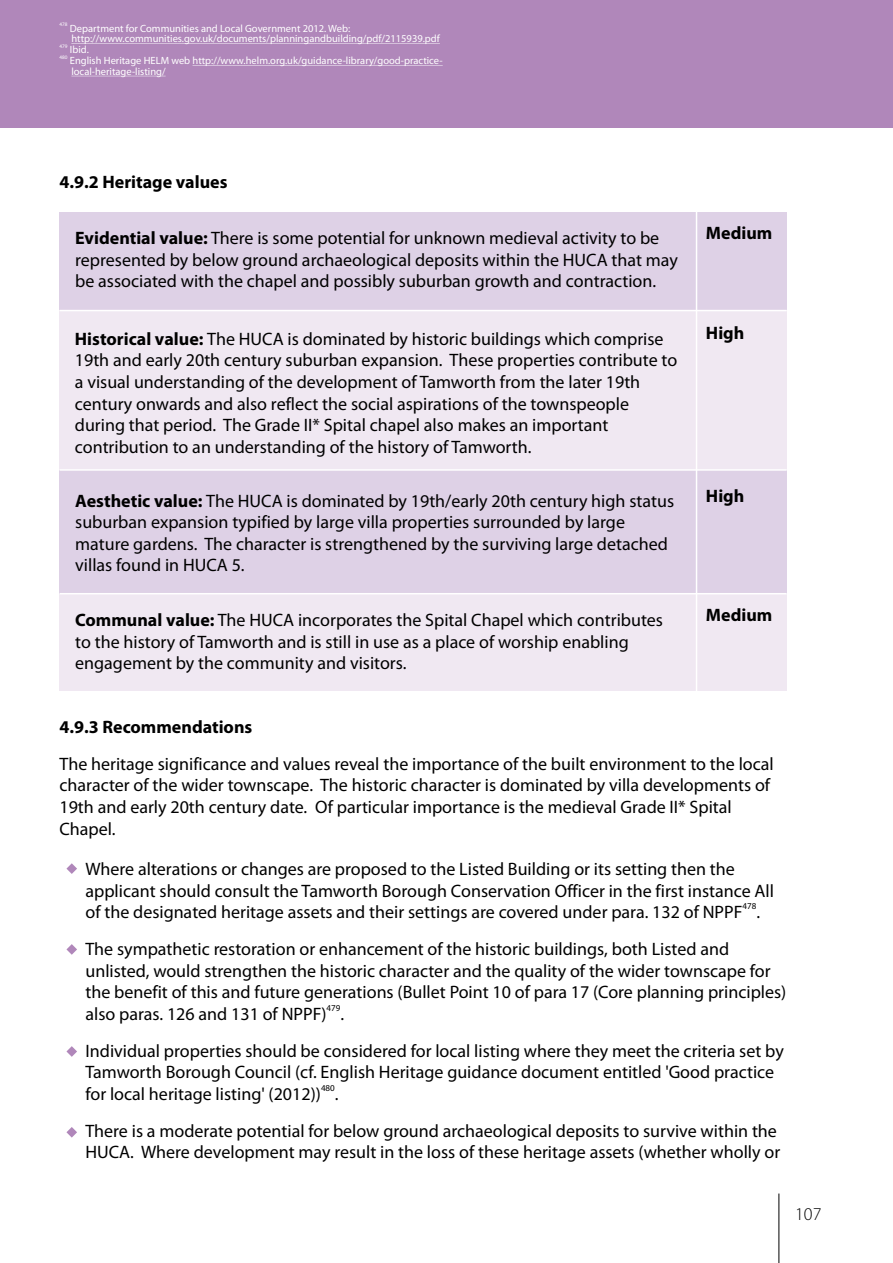
<style>
.page{position:relative;width:893px;height:1263px;background:#fff}
.page>*{position:absolute;margin:0;border:0;box-sizing:border-box;transform-origin:0 0}
.t1{font:18px/21.6px "Myriad Pro";color:#000}
.t2{font:700 18px "Myriad Pro";color:#000}
.t3{font:300 18px "Myriad Pro";color:#000}
.t4{font:10.5px/10.8px "Myriad Pro";color:#fff}
.t5{font:9px "Myriad Pro";color:#000}
.t6{font:5.25px "Myriad Pro";color:#fff}
.s1{font-weight:700}
</style>
<div class="page">
<div style="left:0;top:0;width:893px;height:128px;background:#b087ba"></div>
<hr style="left:778px;top:1193px;width:1px;height:70px;background:#000">
<hr style="left:71px;top:43px;width:369px;height:1px;background:#fff">
<hr style="left:192px;top:65px;width:251px;height:1px;background:#fff">
<hr style="left:71px;top:76px;width:95px;height:1px;background:#fff">
<div style="left:60px;top:212px;width:727px;height:206px;background:#ded1e6"></div>
<div style="left:60px;top:311px;width:727px;height:159px;background:#f0e8f2"></div>
<hr style="left:60px;top:310px;width:727px;height:1px;background:#fff">
<div style="left:60px;top:470px;width:727px;height:124px;background:#ded1e6"></div>
<div style="left:60px;top:594px;width:727px;height:96px;background:#f0e8f2"></div>
<hr style="left:60px;top:469px;width:727px;height:2px;background:#fff">
<hr style="left:60px;top:593px;width:727px;height:1px;background:#fff">
<hr style="left:696px;top:212px;width:1px;height:648px;background:#fff">
<svg style="left:66px;top:863px;width:11px;height:11px"></svg>
<svg style="left:66px;top:944px;width:11px;height:11px"></svg>
<svg style="left:66px;top:1046px;width:11px;height:11px"></svg>
<svg style="left:66px;top:1127px;width:11px;height:10px"></svg>
<p class="t6" style="left:60px;top:22px;width:10px">478</p>
<p class="t4" style="left:70px;top:23px;width:372px">Department for Communities and Local Government 2012. Web: http://www.communities.gov.uk/documents/planningandbuilding/pdf/2115939.pdf</p>
<p class="t6" style="left:60px;top:44px;width:10px">479</p>
<p class="t4" style="left:70px;top:45px;width:21px">Ibid.</p>
<p class="t6" style="left:60px;top:55px;width:10px">480</p>
<p class="t4" style="left:70px;top:56px;width:374px">English Heritage HELM web http://www.helm.org.uk/guidance-library/good-practice&shy;local-heritage-listing/</p>
<p class="t2" style="left:60px;top:174px;width:170px">4.9.2 Heritage values</p>
<p class="t1" style="left:75px;top:229px;width:604px"><span class="s1">Evidential value:</span> There is some potential for unknown medieval activity to be represented by below ground archaeological deposits within the HUCA that may be associated with the chapel and possibly suburban growth and contraction.</p>
<p class="t1" style="left:75px;top:329px;width:604px"><span class="s1">Historical value:</span> The HUCA is dominated by historic buildings which comprise 19th and early 20th century suburban expansion. These properties contribute to a visual understanding of the development of Tamworth from the later 19th century onwards and also reflect the social aspirations of the townspeople during that period. The Grade II* Spital chapel also makes an important contribution to an understanding of the history of Tamworth.</p>
<p class="t1" style="left:75px;top:491px;width:600px"><span class="s1">Aesthetic value:</span> The HUCA is dominated by 19th/early 20th century high status suburban expansion typified by large villa properties surrounded by large mature gardens. The character is strengthened by the surviving large detached villas found in HUCA 5.</p>
<p class="t1" style="left:75px;top:611px;width:589px"><span class="s1">Communal value:</span> The HUCA incorporates the Spital Chapel which contributes to the history of Tamworth and is still in use as a place of worship enabling engagement by the community and visitors.</p>
<p class="t2" style="left:706px;top:226px;width:68px">Medium</p>
<p class="t2" style="left:706px;top:326px;width:40px">High</p>
<p class="t2" style="left:706px;top:488px;width:40px">High</p>
<p class="t2" style="left:706px;top:607px;width:68px">Medium</p>
<p class="t1" style="left:60px;top:710px;width:716px;line-height:36.8px"><span class="s1">4.9.3 Recommendations<br></span>The heritage significance and values reveal the importance of the built environment to the local</p>
<p class="t1" style="left:60px;top:776px;width:712px">character of the wider townscape. The historic character is dominated by villa developments of<br>19th and early 20th century date. Of particular importance is the medieval Grade II* Spital<br>Chapel.</p>
<p class="t1" style="left:85px;top:860px;width:690px">Where alterations or changes are proposed to the Listed Building or its setting then the applicant should consult the Tamworth Borough Conservation Officer in the first instance All</p>
<p class="t5" style="left:742px;top:903px;width:15px">478</p>
<p class="t1" style="left:85px;top:895px;width:676px;line-height:36.8px">of the designated heritage assets and their settings are covered under para. 132 of NPPF .<br>The sympathetic restoration or enhancement of the historic buildings, both Listed and</p>
<p class="t1" style="left:85px;top:961px;width:702px">unlisted, would strengthen the historic character and the quality of the wider townscape for the benefit of this and future generations (Bullet Point 10 of para 17 (Core planning principles)</p>
<p class="t5" style="left:327px;top:1004px;width:15px">479</p>
<p class="t1" style="left:85px;top:997px;width:700px;line-height:36.8px">also paras. 126 and 131 of NPPF) .<br>Individual properties should be considered for local listing where they meet the criteria set by</p>
<p class="t1" style="left:85px;top:1063px;width:690px">Tamworth Borough Council (cf. English Heritage guidance document entitled 'Good practice</p>
<p class="t5" style="left:321px;top:1084px;width:15px">480</p>
<p class="t1" style="left:85px;top:1077px;width:693px;line-height:36.8px">for local heritage listing' (2012)) .<br>There is a moderate potential for below ground archaeological deposits to survive within the</p>
<p class="t1" style="left:85px;top:1143px;width:696px">HUCA. Where development may result in the loss of these heritage assets (whether wholly or</p>
<p class="t3" style="left:795px;top:1207px;width:28px">107</p>
</div>
